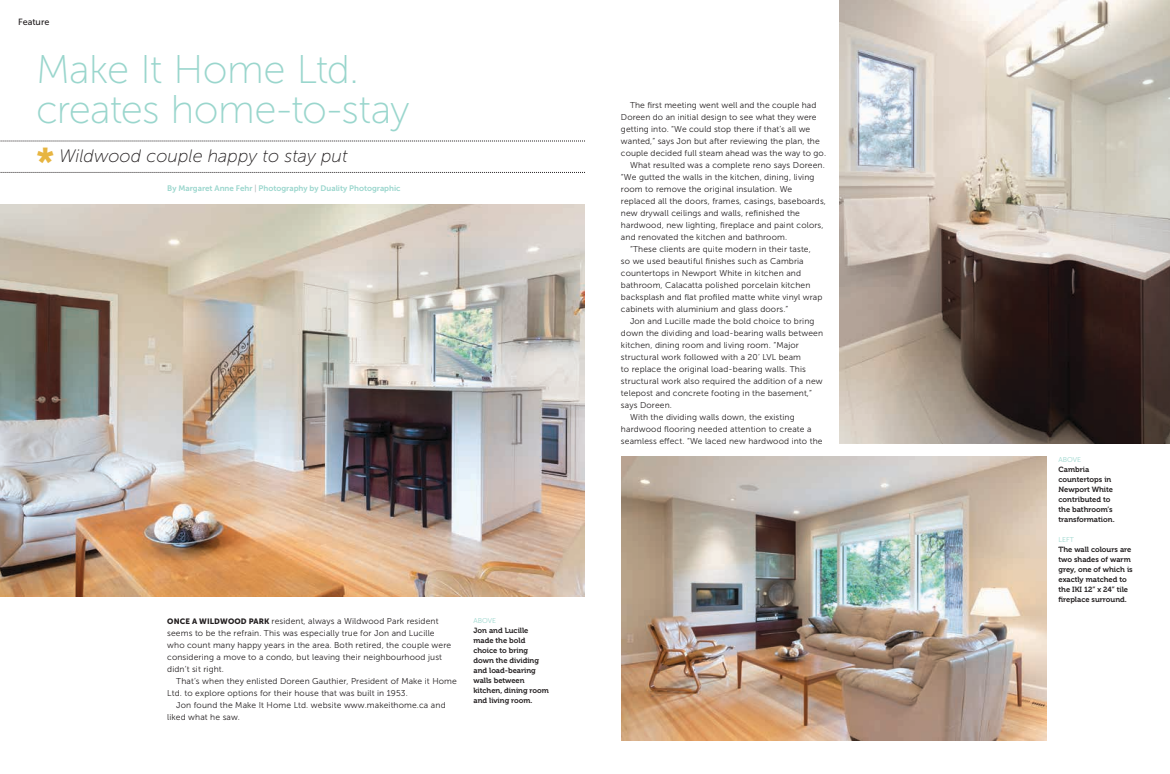
<style>
.page{position:relative;width:1170px;height:774px;background:#fff}
.page>*{position:absolute;margin:0;border:0;box-sizing:border-box;transform-origin:0 0}
.t1{font:40px/40px "Museo Sans 100";letter-spacing:-.02em;color:#9ad6cd}
.t2{font:40px "Museo Sans 700";color:#e7b541}
.t3{font:italic 18px "Museo Sans 100";color:#231f20}
.t4{font:9px "Museo Sans 500";color:#231f20}
.t5{font:8.5px/12px "Museo Sans 300";letter-spacing:.015em;color:#231f20}
.t6{font:8px "Museo Sans 700";color:#9ad6cd}
.t7{font:7.5px/10px "Museo 700";color:#231f20}
.t8{font:7px "Museo Sans 300";color:#9ad6cd}
.s1{font-family:"Museo Sans 300";color:#a7a9ac}
.s2{font-family:"Museo Sans 900";font-size:7.8px}
</style>
<div class="page">
<img style="left:0;top:204px;width:585px;height:392px">
<img style="left:621px;top:456px;width:425px;height:284px">
<img style="left:840px;top:0;width:330px;height:444px">
<svg style="left:0;top:141px;width:585px;height:1px"></svg>
<svg style="left:0;top:172px;width:585px;height:1px"></svg>
<p class="t4" style="left:18px;top:17px;width:33px">Feature</p>
<h1 class="t1" style="left:36px;top:49px;width:375px">Make It Home Ltd. creates home-to-stay</h1>
<h1 class="t2" style="left:36px;top:140px;width:20px">*</h1>
<h2 class="t3" style="left:59px;top:146px;width:290px">Wildwood couple happy to stay put</h2>
<p class="t6" style="left:167px;top:184px;width:235px">By Margaret Anne Fehr <span class="s1">|</span> Photography by Duality Photographic</p>
<p class="t5" style="left:167px;top:615px;width:285px"><span class="s2">ONCE A WILDWOOD PARK</span> resident, always a Wildwood Park resident seems to be the refrain. This was especially true for Jon and Lucille who count many happy years in the area. Both retired, the couple were considering a move to a condo, but leaving their neighbourhood just didn’t sit right.</p>
<p class="t5" style="left:167px;top:675px;width:291px;text-indent:9px">That’s when they enlisted Doreen Gauthier, President of Make it Home<br>Ltd. to explore options for their house that was built in 1953.</p>
<p class="t5" style="left:167px;top:699px;width:280px;text-indent:9px">Jon found the Make It Home Ltd. website www.makeithome.ca and liked what he saw.</p>
<p class="t8" style="left:474px;top:617px;width:24px">ABOVE</p>
<p class="t7" style="left:474px;top:626px;width:77px">Jon and Lucille made the bold choice to bring down the dividing and load-bearing walls between kitchen, dining room and living room.</p>
<p class="t5" style="left:630px;top:99px;width:188px">The first meeting went well and the couple had</p>
<p class="t5" style="left:621px;top:111px;width:197px">Doreen do an initial design to see what they were</p>
<p class="t5" style="left:621px;top:123px;width:191px">getting into. “We could stop there if that’s all we</p>
<p class="t5" style="left:621px;top:135px;width:200px">wanted,” says Jon but after reviewing the plan, the</p>
<p class="t5" style="left:621px;top:147px;width:207px">couple decided full steam ahead was the way to go.</p>
<p class="t5" style="left:630px;top:159px;width:196px">What resulted was a complete reno says Doreen.</p>
<p class="t5" style="left:621px;top:171px;width:195px">“We gutted the walls in the kitchen, dining, living</p>
<p class="t5" style="left:621px;top:183px;width:173px">room to remove the original insulation. We</p>
<p class="t5" style="left:621px;top:195px;width:207px">replaced all the doors, frames, casings, baseboards,</p>
<p class="t5" style="left:621px;top:207px;width:180px">new drywall ceilings and walls, refinished the</p>
<p class="t5" style="left:621px;top:219px;width:204px">hardwood, new lighting, fireplace and paint colors,</p>
<p class="t5" style="left:621px;top:231px;width:168px">and renovated the kitchen and bathroom.</p>
<p class="t5" style="left:630px;top:243px;width:182px">“These clients are quite modern in their taste,</p>
<p class="t5" style="left:621px;top:255px;width:184px">so we used beautiful finishes such as Cambria</p>
<p class="t5" style="left:621px;top:267px;width:182px">countertops in Newport White in kitchen and</p>
<p class="t5" style="left:621px;top:279px;width:191px">bathroom, Calacatta polished porcelain kitchen</p>
<p class="t5" style="left:621px;top:291px;width:203px">backsplash and flat profiled matte white vinyl wrap</p>
<p class="t5" style="left:621px;top:303px;width:169px">cabinets with aluminium and glass doors.”</p>
<p class="t5" style="left:630px;top:315px;width:186px">Jon and Lucille made the bold choice to bring</p>
<p class="t5" style="left:621px;top:327px;width:204px">down the dividing and load-bearing walls between</p>
<p class="t5" style="left:621px;top:339px;width:179px">kitchen, dining room and living room. “Major</p>
<p class="t5" style="left:621px;top:351px;width:182px">structural work followed with a 20’ LVL beam</p>
<p class="t5" style="left:621px;top:363px;width:186px">to replace the original load-bearing walls. This</p>
<p class="t5" style="left:621px;top:375px;width:203px">structural work also required the addition of a new</p>
<p class="t5" style="left:621px;top:387px;width:192px">telepost and concrete footing in the basement,”</p>
<p class="t5" style="left:621px;top:399px;width:52px">says Doreen.</p>
<p class="t5" style="left:630px;top:411px;width:166px">With the dividing walls down, the existing</p>
<p class="t5" style="left:621px;top:423px;width:192px">hardwood flooring needed attention to create a</p>
<p class="t5" style="left:621px;top:435px;width:203px">seamless effect. “We laced new hardwood into the</p>
<p class="t8" style="left:1058px;top:455px;width:24px">ABOVE</p>
<p class="t7" style="left:1058px;top:464px;width:58px">Cambria countertops in<br>Newport White contributed to the bathroom’s transformation.</p>
<p class="t8" style="left:1058px;top:535px;width:17px">LEFT</p>
<p class="t7" style="left:1058px;top:544px;width:76px">The wall colours are two shades of warm grey, one of which is exactly matched to the IKI 12” x 24” tile fireplace surround.</p>
</div>
